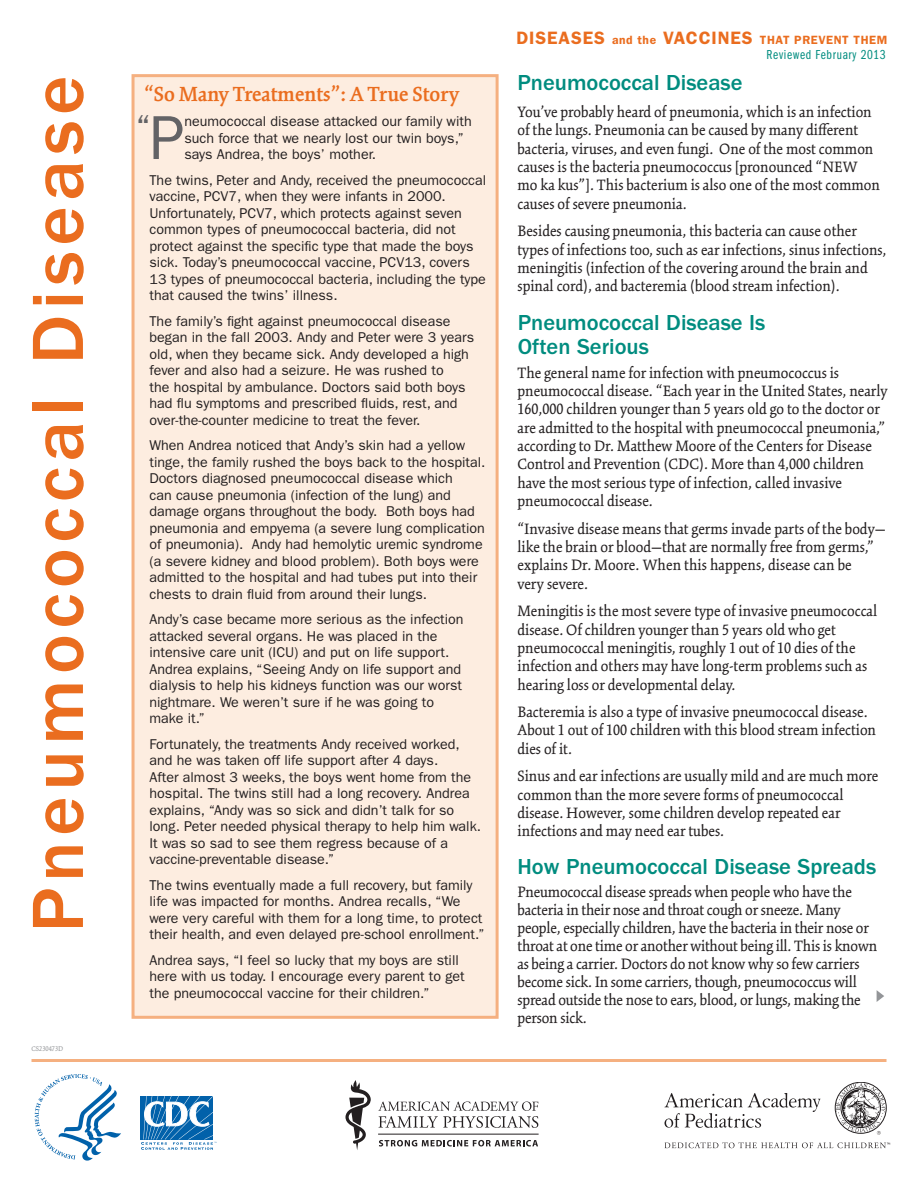
<style>
.page{position:relative;width:918px;height:1188px;background:#fff}
.page>*{position:absolute;margin:0;border:0;box-sizing:border-box;transform-origin:0 0}
.t1{font:500 75px "ITC Franklin Gothic Std";letter-spacing:.075em;color:#ea6d1f}
.t2{font:36.3px "ITC Franklin Gothic Std";color:#636366}
.t3{font:500 22.5px/24.8px "ITC Franklin Gothic Std";color:#008c7f}
.t4{font:600 22.5px "Kinesis Std";color:#ea6d1f}
.t5{font:16.5px/18.5px "Kinesis Std";color:#231f20}
.t6{font:14.25px/16.5px "ITC Franklin Gothic Std";color:#231f20}
.t7{font:13.5px "ITC Franklin Gothic Std Bk Cp";letter-spacing:.05em;color:#008c7f}
.t8{font:600 12px "ITC Franklin Gothic Std";letter-spacing:.05em;color:#ea6d1f}
.t9{font:7.5px "Kinesis Std";color:#939598}
.s1{font-size:62.4px}
.s2{font-size:18px}
</style>
<div class="page">
<div style="left:132px;top:74px;width:367px;height:945px;background:#fdede0;border:3px solid #f5b080"></div>
<hr style="left:32px;top:1059px;width:854px;height:3px;background:#f5b080">
<svg style="left:877px;top:990px;width:7px;height:12px"></svg>
<svg style="left:345px;top:1080px;width:26px;height:70px"></svg>
<hr style="left:378px;top:1134px;width:161px;height:1px;background:#231f20">
<svg style="left:378px;top:1101px;width:160px;height:27px"></svg>
<svg style="left:379px;top:1140px;width:159px;height:6px"></svg>
<svg style="left:664px;top:1093px;width:157px;height:35px"></svg>
<svg style="left:665px;top:1142px;width:225px;height:6px"></svg>
<svg style="left:835px;top:1082px;width:52px;height:53px"></svg>
<svg style="left:141px;top:1096px;width:75px;height:54px"></svg>
<svg style="left:35px;top:1074px;width:86px;height:87px"></svg>
<h1 class="t1" style="left:16px;top:932px;width:858px;rotate:-90deg">Pneumococcal Disease</h1>
<p class="t9" style="left:32px;top:1044px;width:33px">CS230473D</p>
<p class="t4" style="left:144px;top:81px;width:316px">“So Many Treatments”: A True Story</p>
<p class="t2" style="left:135px;top:107px;width:51px">“<span class="s1">P</span></p>
<p class="t6" style="left:184px;top:113px;width:289px">neumococcal disease attacked our family with such force that we nearly lost our twin boys,” says Andrea, the boys’ mother.</p>
<p class="t6" style="left:150px;top:172px;width:338px">The twins, Peter and Andy, received the pneumococcal vaccine, PCV7, when they were infants in 2000.<br>Unfortunately, PCV7, which protects against seven common types of pneumococcal bacteria, did not protect against the specific type that made the boys sick. Today’s pneumococcal vaccine, PCV13, covers 13 types of pneumococcal bacteria, including the type that caused the twins’ illness.</p>
<p class="t6" style="left:150px;top:313px;width:326px">The family’s fight against pneumococcal disease began in the fall 2003. Andy and Peter were 3 years old, when they became sick. Andy developed a high fever and also had a seizure. He was rushed to<br>the hospital by ambulance. Doctors said both boys had flu symptoms and prescribed fluids, rest, and over-the-counter medicine to treat the fever.</p>
<p class="t6" style="left:150px;top:437px;width:337px">When Andrea noticed that Andy’s skin had a yellow tinge, the family rushed the boys back to the hospital.<br>Doctors diagnosed pneumococcal disease which<br>can cause pneumonia (infection of the lung) and damage organs throughout the body. Both boys had pneumonia and empyema (a severe lung complication of pneumonia). Andy had hemolytic uremic syndrome (a severe kidney and blood problem). Both boys were admitted to the hospital and had tubes put into their chests to drain fluid from around their lungs.</p>
<p class="t6" style="left:150px;top:611px;width:316px">Andy’s case became more serious as the infection attacked several organs. He was placed in the intensive care unit (ICU) and put on life support.<br>Andrea explains, “Seeing Andy on life support and dialysis to help his kidneys function was our worst nightmare. We weren’t sure if he was going to make it.”</p>
<p class="t6" style="left:150px;top:736px;width:333px">Fortunately, the treatments Andy received worked, and he was taken off life support after 4 days.<br>After almost 3 weeks, the boys went home from the hospital. The twins still had a long recovery. Andrea explains, “Andy was so sick and didn’t talk for so long. Peter needed physical therapy to help him walk.<br>It was so sad to see them regress because of a vaccine-preventable disease.”</p>
<p class="t6" style="left:150px;top:877px;width:337px">The twins eventually made a full recovery, but family life was impacted for months. Andrea recalls, “We were very careful with them for a long time, to protect their health, and even delayed pre-school enrollment.”</p>
<p class="t6" style="left:150px;top:952px;width:317px">Andrea says, “I feel so lucky that my boys are still here with us today. I encourage every parent to get the pneumococcal vaccine for their children.”</p>
<p class="t8" style="left:516px;top:33px;width:372px"><span class="s2">DISEASES</span> and the <span class="s2">VACCINES</span> THAT PREVENT THEM</p>
<p class="t7" style="left:767px;top:47px;width:121px">Reviewed February 2013</p>
<h2 class="t3" style="left:518px;top:70px;width:227px">Pneumococcal Disease</h2>
<p class="t5" style="left:518px;top:103px;width:364px">You’ve probably heard of pneumonia, which is an infection of the lungs. Pneumonia can be caused by many different bacteria, viruses, and even fungi. One of the most common causes is the bacteria pneumococcus [pronounced “NEW mo ka kus”]. This bacterium is also one of the most common causes of severe pneumonia.</p>
<p class="t5" style="left:518px;top:222px;width:370px">Besides causing pneumonia, this bacteria can cause other types of infections too, such as ear infections, sinus infections, meningitis (infection of the covering around the brain and spinal cord), and bacteremia (blood stream infection).</p>
<h2 class="t3" style="left:518px;top:310px;width:249px">Pneumococcal Disease Is<br>Often Serious</h2>
<p class="t5" style="left:518px;top:363px;width:372px">The general name for infection with pneumococcus is pneumococcal disease. “Each year in the United States, nearly 160,000 children younger than 5 years old go to the doctor or are admitted to the hospital with pneumococcal pneumonia,” according to Dr. Matthew Moore of the Centers for Disease Control and Prevention (CDC). More than 4,000 children have the most serious type of infection, called invasive pneumococcal disease.</p>
<p class="t5" style="left:518px;top:519px;width:370px">“Invasive disease means that germs invade parts of the body— like the brain or blood—that are normally free from germs,” explains Dr. Moore. When this happens, disease can be<br>very severe.</p>
<p class="t5" style="left:518px;top:602px;width:361px">Meningitis is the most severe type of invasive pneumococcal disease. Of children younger than 5 years old who get pneumococcal meningitis, roughly 1 out of 10 dies of the infection and others may have long-term problems such as hearing loss or developmental delay.</p>
<p class="t5" style="left:518px;top:703px;width:360px">Bacteremia is also a type of invasive pneumococcal disease.<br>About 1 out of 100 children with this blood stream infection dies of it.</p>
<p class="t5" style="left:518px;top:767px;width:362px">Sinus and ear infections are usually mild and are much more common than the more severe forms of pneumococcal disease. However, some children develop repeated ear infections and may need ear tubes.</p>
<h2 class="t3" style="left:518px;top:855px;width:360px">How Pneumococcal Disease Spreads</h2>
<p class="t5" style="left:518px;top:883px;width:361px;line-height:18px">Pneumococcal disease spreads when people who have the bacteria in their nose and throat cough or sneeze. Many people, especially children, have the bacteria in their nose or throat at one time or another without being ill. This is known as being a carrier. Doctors do not know why so few carriers become sick. In some carriers, though, pneumococcus will spread outside the nose to ears, blood, or lungs, making the person sick.</p>
</div>
